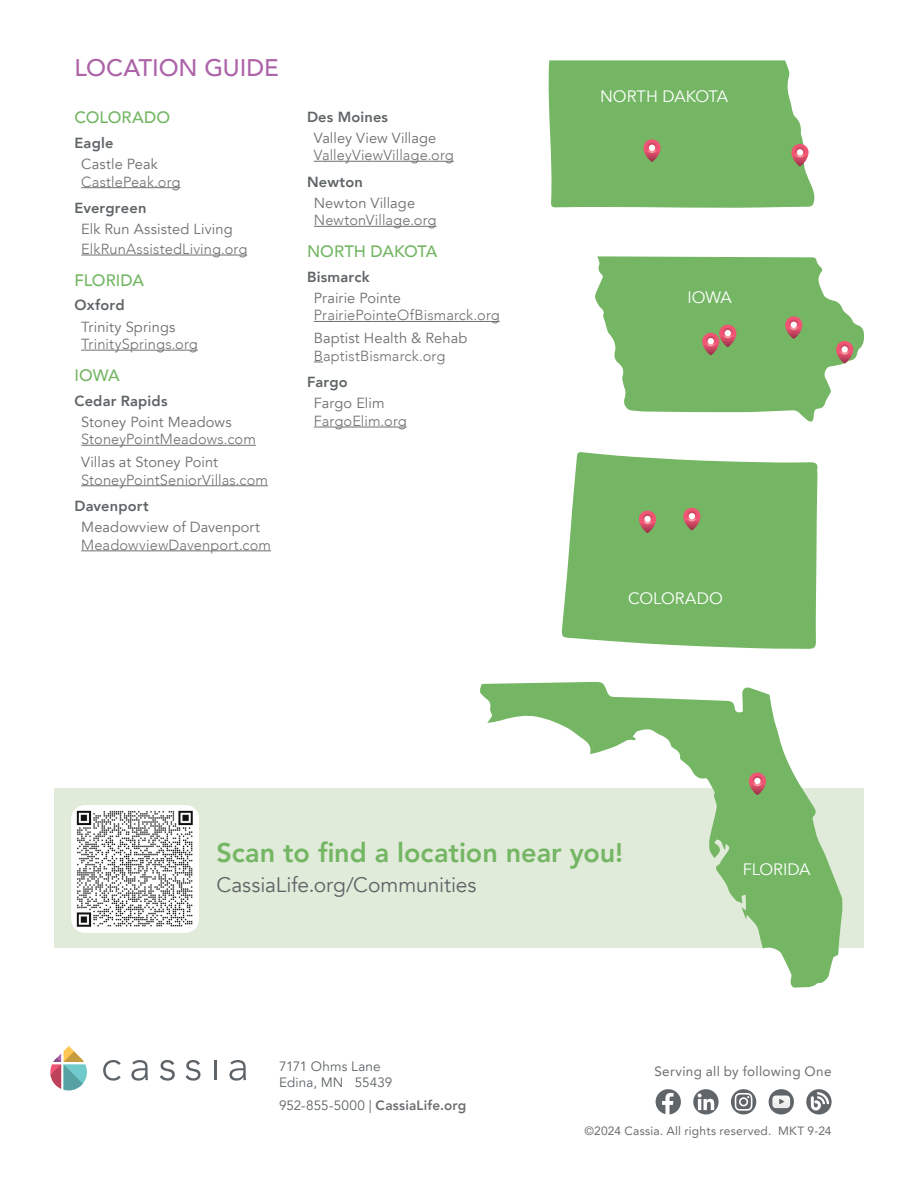
<style>
.page{position:relative;width:918px;height:1188px;background:#fff}
.page>*{position:absolute;margin:0;border:0;box-sizing:border-box;transform-origin:0 0}
.t1{font:800 27px "Avenir LT Pro";color:#74b664}
.t2{font:500 24px "Avenir LT Pro";letter-spacing:-.005em;color:#ad64a9}
.t3{font:21px "Avenir";letter-spacing:-.005em;color:#5f6467}
.t4{font:500 16.5px "Avenir";color:#74b664}
.t5{font:16.5px "Avenir";color:#fff}
.t6{font:300 14.7px "Avenir";letter-spacing:.01em;color:#6c6e71}
.t7{font:14.7px "Avenir";letter-spacing:.005em;color:#6c6e71}
.t8{font:800 14.7px "Avenir";letter-spacing:.015em;color:#5f6467}
.t9{font:800 13.5px "Avenir LT Pro";letter-spacing:.015em;color:#6c6e71}
.t10{font:13.5px/16.2px "Avenir LT Pro";letter-spacing:.01em;color:#5f6467}
.t11{font:13.5px "Avenir LT Pro";letter-spacing:.02em;color:#6c6e71}
.t12{font:12px "Avenir LT Pro";letter-spacing:.015em;color:#6c6e71}
.s1{font-weight:400;color:#5f6467}
</style>
<div class="page">
<svg style="left:103px;top:1060px;width:18px;height:21px"></svg>
<svg style="left:131px;top:1060px;width:17px;height:21px"></svg>
<svg style="left:160px;top:1060px;width:15px;height:21px"></svg>
<svg style="left:186px;top:1060px;width:14px;height:21px"></svg>
<svg style="left:214px;top:1061px;width:2px;height:19px"></svg>
<svg style="left:229px;top:1060px;width:17px;height:21px"></svg>
<svg style="left:50px;top:1046px;width:37px;height:44px"></svg>
<div style="left:656px;top:1089px;width:25px;height:25px;background:#5f6569;border-radius:50%"></div>
<svg style="left:662px;top:1093px;width:12px;height:22px"></svg>
<svg style="left:693px;top:1089px;width:26px;height:25px"></svg>
<svg style="left:698px;top:1094px;width:16px;height:16px"></svg>
<svg style="left:731px;top:1089px;width:25px;height:25px"></svg>
<svg style="left:735px;top:1093px;width:17px;height:18px"></svg>
<svg style="left:769px;top:1089px;width:25px;height:25px"></svg>
<svg style="left:772px;top:1096px;width:18px;height:12px"></svg>
<svg style="left:806px;top:1089px;width:26px;height:25px"></svg>
<svg style="left:811px;top:1092px;width:18px;height:19px"></svg>
<hr style="left:81px;top:187px;width:100px;height:1px;background:#6c6e71">
<hr style="left:81px;top:255px;width:166px;height:1px;background:#6c6e71">
<hr style="left:81px;top:350px;width:117px;height:1px;background:#6c6e71">
<hr style="left:81px;top:445px;width:175px;height:1px;background:#6c6e71">
<hr style="left:81px;top:485px;width:187px;height:1px;background:#6c6e71">
<hr style="left:81px;top:550px;width:190px;height:1px;background:#6c6e71">
<hr style="left:314px;top:161px;width:140px;height:1px;background:#6c6e71">
<hr style="left:314px;top:226px;width:123px;height:1px;background:#6c6e71">
<hr style="left:314px;top:321px;width:186px;height:1px;background:#6c6e71">
<hr style="left:314px;top:427px;width:93px;height:1px;background:#6c6e71">
<div style="left:54px;top:788px;width:810px;height:160px;background:#e0ebd9"></div>
<img style="left:71px;top:805px;width:128px;height:128px">
<svg style="left:548px;top:60px;width:267px;height:148px"></svg>
<svg style="left:561px;top:452px;width:257px;height:197px;fill:#74b664"></svg>
<svg style="left:683px;top:508px;width:17px;height:22px"></svg>
<svg style="left:687px;top:511px;width:10px;height:10px"></svg>
<svg style="left:639px;top:511px;width:17px;height:22px"></svg>
<svg style="left:642px;top:514px;width:11px;height:10px"></svg>
<div style="left:644px;top:516px;width:7px;height:6px;background:#fff;border-radius:50%"></div>
<svg style="left:595px;top:256px;width:269px;height:166px;fill:#74b664"></svg>
<svg style="left:719px;top:325px;width:17px;height:22px"></svg>
<svg style="left:723px;top:328px;width:10px;height:10px"></svg>
<svg style="left:785px;top:316px;width:17px;height:23px"></svg>
<svg style="left:789px;top:320px;width:10px;height:10px"></svg>
<svg style="left:836px;top:341px;width:17px;height:23px"></svg>
<svg style="left:840px;top:344px;width:10px;height:10px"></svg>
<div style="left:842px;top:346px;width:6px;height:7px;background:#fff;border-radius:50%"></div>
<svg style="left:480px;top:682px;width:362px;height:306px"></svg>
<svg style="left:749px;top:773px;width:17px;height:22px"></svg>
<svg style="left:752px;top:776px;width:11px;height:10px"></svg>
<div style="left:754px;top:778px;width:7px;height:6px;background:#fff;border-radius:50%"></div>
<svg style="left:702px;top:333px;width:17px;height:22px"></svg>
<svg style="left:706px;top:336px;width:10px;height:10px"></svg>
<h2 class="t2" style="left:75px;top:54px;width:206px">LOCATION GUIDE</h2>
<p class="t4" style="left:75px;top:103px;width:97px">COLORADO</p>
<p class="t8" style="left:75px;top:131px;width:40px">Eagle</p>
<p class="t7" style="left:81px;top:155px;width:78px">Castle Peak</p>
<p class="t6" style="left:81px;top:173px;width:101px">CastlePeak.org</p>
<p class="t8" style="left:75px;top:197px;width:73px">Evergreen</p>
<p class="t7" style="left:81px;top:220px;width:153px">Elk Run Assisted Living</p>
<p class="t6" style="left:81px;top:240px;width:168px">ElkRunAssistedLiving.org</p>
<p class="t4" style="left:75px;top:266px;width:71px">FLORIDA</p>
<p class="t8" style="left:75px;top:294px;width:52px">Oxford</p>
<p class="t7" style="left:81px;top:318px;width:96px">Trinity Springs</p>
<p class="t6" style="left:81px;top:335px;width:118px">TrinitySprings.org</p>
<p class="t4" style="left:75px;top:361px;width:47px">IOWA</p>
<p class="t8" style="left:75px;top:389px;width:95px">Cedar Rapids</p>
<p class="t7" style="left:81px;top:413px;width:152px">Stoney Point Meadows</p>
<p class="t6" style="left:81px;top:430px;width:176px">StoneyPointMeadows.com</p>
<p class="t7" style="left:81px;top:453px;width:138px">Villas at Stoney Point</p>
<p class="t6" style="left:81px;top:471px;width:188px">StoneyPointSeniorVillas.com</p>
<p class="t8" style="left:75px;top:495px;width:76px">Davenport</p>
<p class="t7" style="left:81px;top:518px;width:180px">Meadowview of Davenport</p>
<p class="t6" style="left:81px;top:536px;width:191px">MeadowviewDavenport.com</p>
<p class="t8" style="left:307px;top:105px;width:83px">Des Moines</p>
<p class="t7" style="left:314px;top:129px;width:124px">Valley View Village</p>
<p class="t6" style="left:314px;top:146px;width:142px">ValleyViewVillage.org</p>
<p class="t8" style="left:307px;top:170px;width:57px">Newton</p>
<p class="t7" style="left:314px;top:194px;width:103px">Newton Village</p>
<p class="t6" style="left:314px;top:211px;width:124px">NewtonVillage.org</p>
<p class="t4" style="left:307px;top:237px;width:132px">NORTH DAKOTA</p>
<p class="t8" style="left:307px;top:265px;width:64px">Bismarck</p>
<p class="t7" style="left:314px;top:289px;width:89px">Prairie Pointe</p>
<p class="t6" style="left:314px;top:307px;width:187px">PrairiePointeOfBismarck.org</p>
<p class="t7" style="left:314px;top:329px;width:155px">Baptist Health &amp; Rehab</p>
<p class="t6" style="left:314px;top:347px;width:133px">BaptistBismarck.org</p>
<p class="t8" style="left:307px;top:371px;width:42px">Fargo</p>
<p class="t7" style="left:314px;top:395px;width:72px">Fargo Elim</p>
<p class="t6" style="left:314px;top:412px;width:94px">FargoElim.org</p>
<p class="t5" style="left:600px;top:87px;width:130px">NORTH DAKOTA</p>
<p class="t5" style="left:688px;top:287px;width:46px">IOWA</p>
<p class="t5" style="left:628px;top:589px;width:96px">COLORADO</p>
<h1 class="t1" style="left:216px;top:836px;width:408px">Scan to find a location near you!</h1>
<h3 class="t3" style="left:216px;top:872px;width:262px">CassiaLife.org/Communities</h3>
<p class="t5" style="left:743px;top:860px;width:69px">FLORIDA</p>
<p class="t10" style="left:279px;top:1058px;width:115px">7171 Ohms Lane<br>Edina, MN 55439</p>
<p class="t9" style="left:279px;top:1097px;width:189px"><span class="s1">952-855-5000 |</span> CassiaLife.org</p>
<p class="t11" style="left:654px;top:1063px;width:179px">Serving all by following One</p>
<p class="t12" style="left:585px;top:1124px;width:248px">©2024 Cassia. All rights reserved. MKT 9-24</p>
</div>
